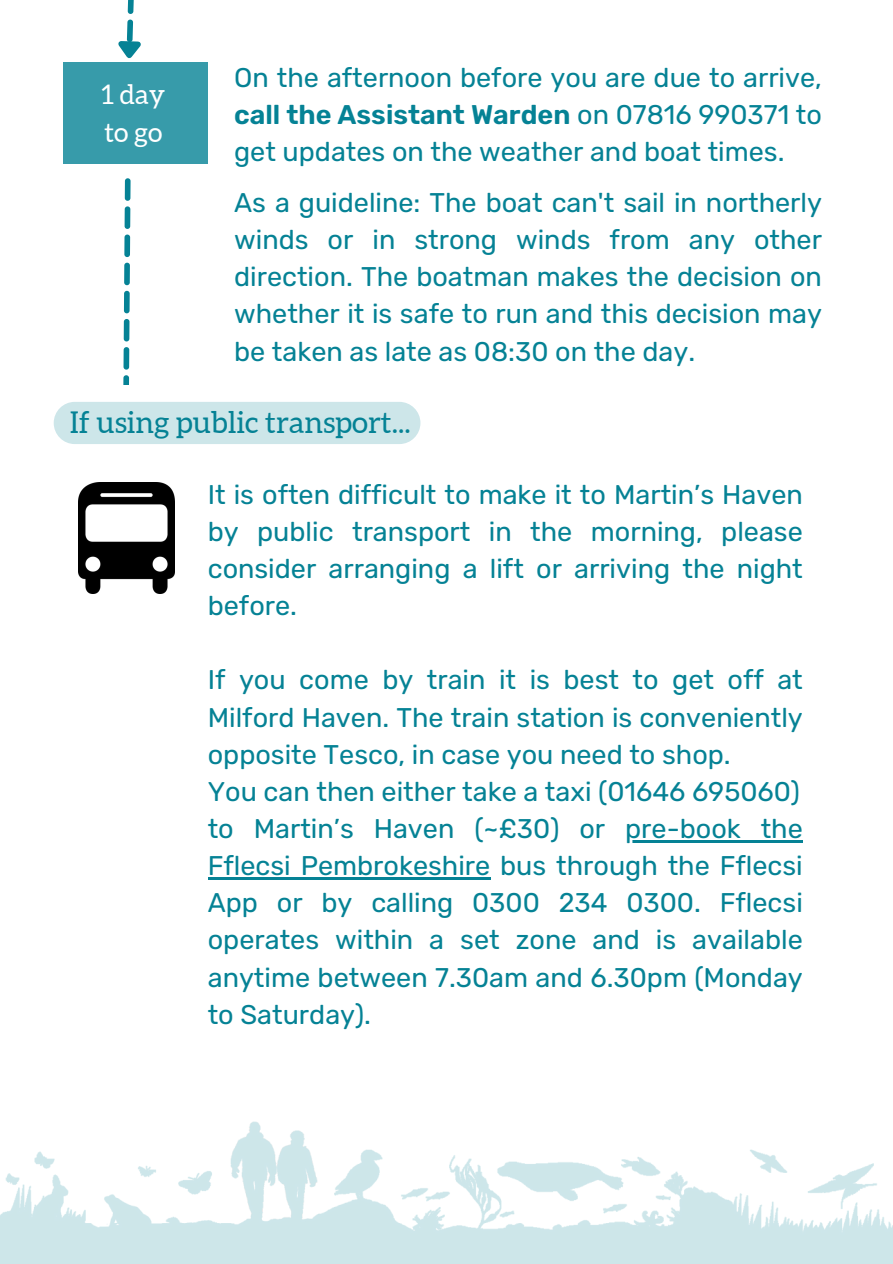
<style>
.page{position:relative;width:893px;height:1264px;background:#fff}
.page>*{position:absolute;margin:0;border:0;box-sizing:border-box;transform-origin:0 0}
.t1{font:30px "Aleo";color:#058295}
.t2{font:27px/37.2px "Rubik";color:#058295;text-align:justify}
.t3{font:27px "Aleo";color:#fff}
.s1{font-weight:600}
</style>
<div class="page">
<svg style="left:118px;top:0;width:23px;height:59px"></svg>
<div style="left:63px;top:62px;width:145px;height:102px;background:#379baa"></div>
<img style="left:0;top:1121px;width:892px;height:142px">
<img style="left:79px;top:483px;width:95px;height:110px">
<hr style="left:625px;top:840px;width:177px;height:2px;background:#058295">
<hr style="left:208px;top:877px;width:282px;height:2px;background:#058295">
<svg style="left:123px;top:178px;width:8px;height:207px"></svg>
<div style="left:54px;top:402px;width:366px;height:42px;background:#cde6e9;border-radius:21px"></div>
<p class="t3" style="left:102px;top:80px;width:65px">1 day</p>
<p class="t3" style="left:104px;top:117px;width:59px">to go</p>
<p class="t2" style="left:234px;top:59px;width:589px">On the afternoon before you are due to arrive, <span class="s1">call the Assistant Warden</span> on 07816 990371 to get updates on the weather and boat times.</p>
<p class="t2" style="left:234px;top:184px;width:589px">As a guideline: The boat can't sail in northerly winds or in strong winds from any other direction. The boatman makes the decision on whether it is safe to run and this decision may be taken as late as 08:30 on the day.</p>
<p class="t1" style="left:70px;top:405px;width:342px">If using public transport...</p>
<p class="t2" style="left:208px;top:476px;width:596px">It is often difficult to make it to Martin’s Haven by public transport in the morning, please consider arranging a lift or arriving the night before.</p>
<p class="t2" style="left:208px;top:661px;width:596px">If you come by train it is best to get off at Milford Haven. The train station is conveniently opposite Tesco, in case you need to shop.</p>
<p class="t2" style="left:208px;top:773px;width:594px">You can then either take a taxi (01646 695060)</p>
<p class="t2" style="left:208px;top:810px;width:596px">to Martin’s Haven (~£30) or pre-book the Fflecsi Pembrokeshire bus through the Fflecsi App or by calling 0300 234 0300. Fflecsi operates within a set zone and is available anytime between 7.30am and 6.30pm (Monday to Saturday).</p>
</div>
